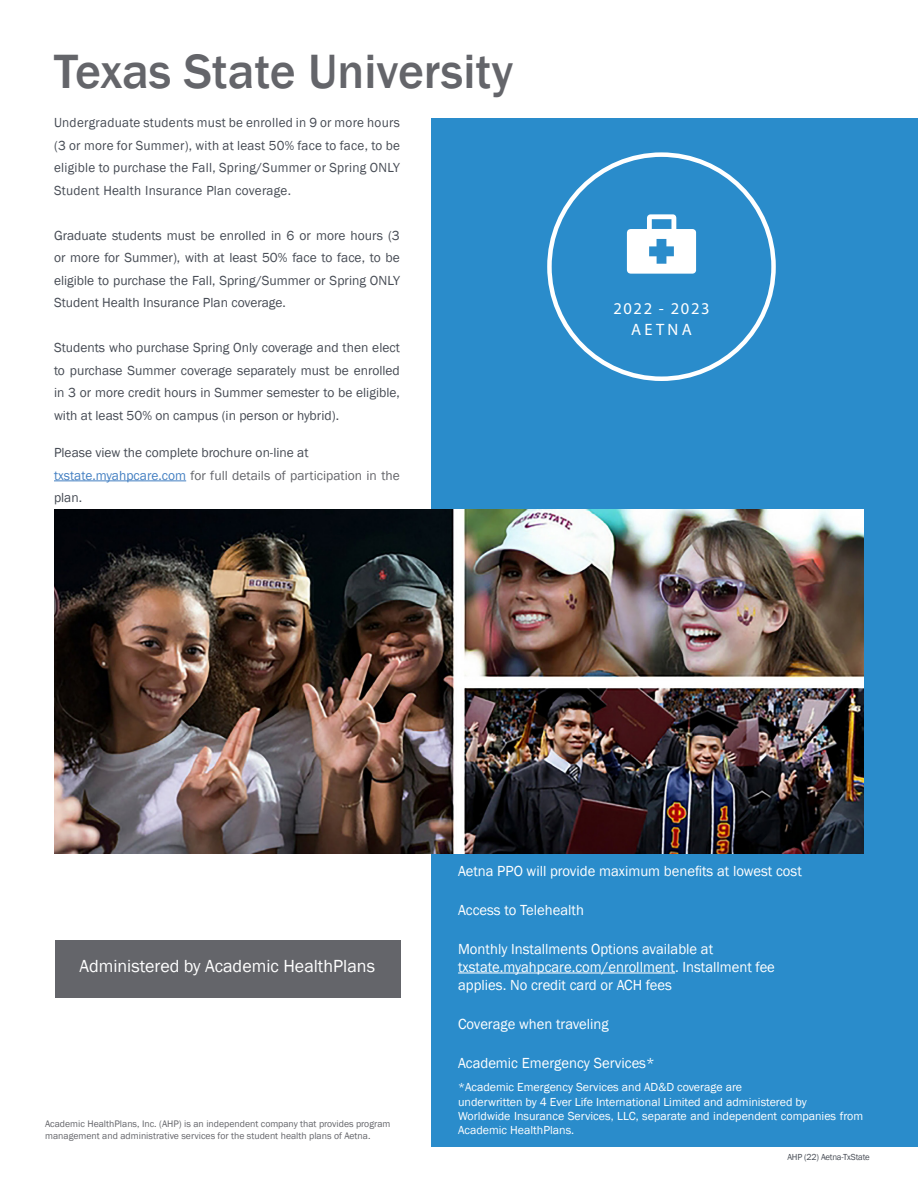
<style>
.page{position:relative;width:918px;height:1188px;background:#fff}
.page>*{position:absolute;margin:0;border:0;box-sizing:border-box;transform-origin:0 0}
.t1{font:500 49.5px "Franklin Gothic";color:#64656a}
.t2{font:18px "Franklin Gothic";color:#fff}
.t3{font:16.5px "Myriad Pro";letter-spacing:.1em;color:#fff}
.regtext{font:15px/18px "Franklin Gothic";color:#fff}
.regtext-2{font:13.5px/22.5px "Franklin Gothic";color:#464b54;text-align:justify}
.regtext-3{font:13.5px/22.5px "Franklin Gothic";color:#64656a}
.t4{font:12px/14.4px "Franklin Gothic";color:#fff}
.t5{font:9.75px/11.7px "Franklin Gothic";color:#64656a}
.t6{font:9px "Franklin Gothic";letter-spacing:-.02em;color:#464b54}
.s1{color:#4480c2}
.s2{color:#464b54}
</style>
<div class="page">
<div style="left:431px;top:118px;width:486px;height:1029px;background:#2a8ccb"></div>
<div style="left:55px;top:940px;width:346px;height:58px;background:#64656a"></div>
<hr style="left:458px;top:973px;width:217px;height:1px;background:#fff">
<hr style="left:54px;top:481px;width:132px;height:1px;background:#4480c2">
<svg style="left:627px;top:214px;width:69px;height:60px"></svg>
<img style="left:54px;top:509px;width:810px;height:344px">
<p class="t1" style="left:54px;top:41px;width:461px">Texas State University</p>
<p class="regtext-2" style="left:54px;top:112px;width:347px">Undergraduate students must be enrolled in 9 or more hours (3 or more for Summer), with at least 50% face to face, to be eligible to purchase the Fall, Spring/Summer or Spring ONLY Student Health Insurance Plan coverage.</p>
<p class="regtext-2" style="left:54px;top:224px;width:347px">Graduate students must be enrolled in 6 or more hours (3 or more for Summer), with at least 50% face to face, to be eligible to purchase the Fall, Spring/Summer or Spring ONLY Student Health Insurance Plan coverage.</p>
<p class="regtext-2" style="left:54px;top:337px;width:347px">Students who purchase Spring Only coverage and then elect to purchase Summer coverage separately must be enrolled in 3 or more credit hours in Summer semester to be eligible, with at least 50% on campus (in person or hybrid).</p>
<p class="regtext-2" style="left:54px;top:442px;width:256px">Please view the complete brochure on-line at</p>
<p class="regtext-3" style="left:54px;top:464px;width:347px"><span class="s1">txstate.myahpcare.com</span> for full details of participation in the <span class="s2">plan.</span></p>
<p class="t3" style="left:613px;top:298px;width:98px">2022 - 2023</p>
<p class="t3" style="left:631px;top:319px;width:62px">AETNA</p>
<p class="t2" style="left:80px;top:954px;width:297px">Administered by Academic HealthPlans</p>
<p class="t5" style="left:45px;top:1118px;width:347px">Academic HealthPlans, Inc. (AHP) is an independent company that provides program management and administrative services for the student health plans of Aetna.</p>
<p class="regtext" style="left:458px;top:862px;width:345px">Aetna PPO will provide maximum benefits at lowest cost</p>
<p class="regtext" style="left:458px;top:901px;width:127px">Access to Telehealth</p>
<p class="regtext" style="left:458px;top:940px;width:318px">Monthly Installments Options available at txstate.myahpcare.com/enrollment. Installment fee applies. No credit card or ACH fees</p>
<p class="regtext" style="left:458px;top:1015px;width:152px">Coverage when traveling</p>
<p class="regtext" style="left:458px;top:1054px;width:198px">Academic Emergency Services*</p>
<p class="t4" style="left:458px;top:1080px;width:286px">*Academic Emergency Services and AD&amp;D coverage are</p>
<p class="t4" style="left:458px;top:1095px;width:350px">underwritten by 4 Ever Life International Limited and administered by</p>
<p class="t4" style="left:458px;top:1109px;width:407px">Worldwide Insurance Services, LLC, separate and independent companies from<br>Academic HealthPlans.</p>
<p class="t6" style="left:787px;top:1151px;width:84px">AHP (22) Aetna-TxState</p>
</div>
